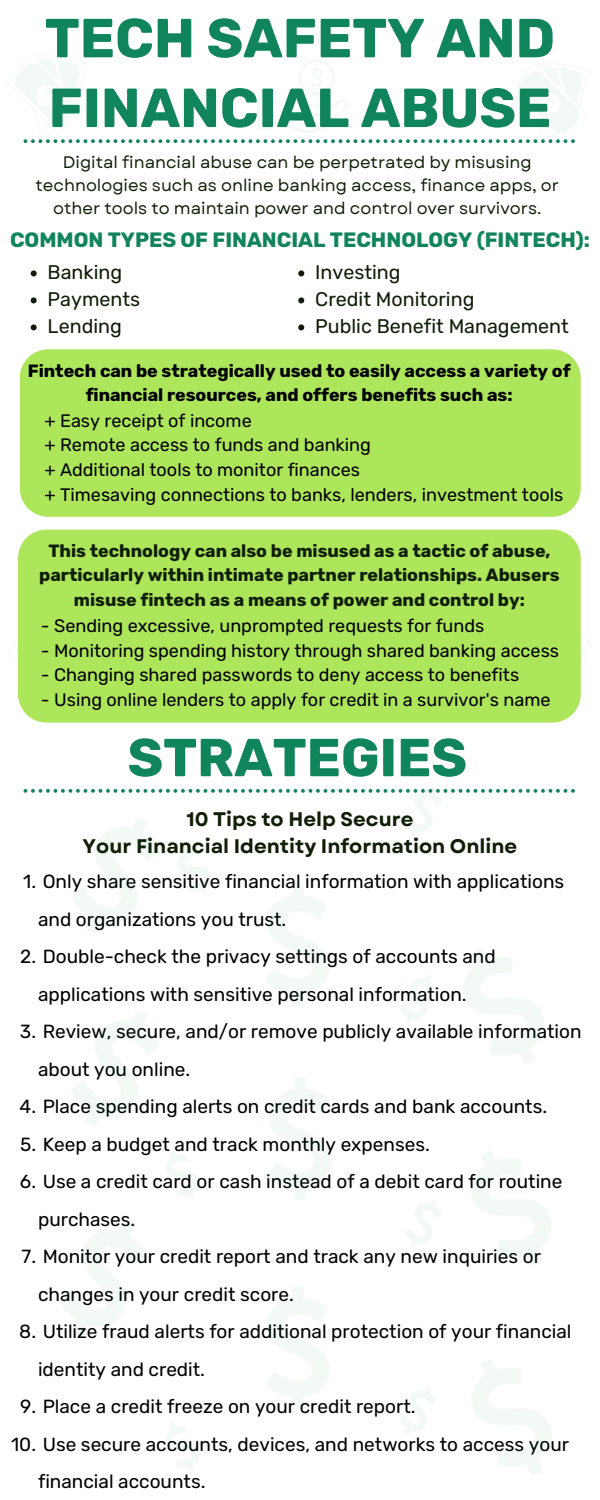
<style>
.page{position:relative;width:600px;height:1500px;background:#fff}
.page>*{position:absolute;margin:0;border:0;box-sizing:border-box;transform-origin:0 0}
.t1{font:700 55px/69.8px "Rubik";color:#10845a}
.t2{font:700 53.4px "Rubik";color:#10845a}
.t3{font:700 20.7px "Rubik";color:#10845a}
.t4{font:19.7px "Rubik";color:#0f1e05}
.t5{font:700 19.7px/27px "Garet";color:#0f1e05;text-align:center}
.t6{font:19px/37.5px "Rubik";color:#000}
.t7{font:18.1px "Rubik";color:#000}
.t8{font:700 17.7px/24.8px "Rubik";color:#0f1e05;text-align:center}
.t9{font:700 17.7px/24.8px "Rubik";color:#000;text-align:center}
.t10{font:16.7px/23.2px "Garet";color:#0f1e05;text-align:center}
</style>
<div class="page">
<svg style="left:581px;top:638px;width:10px;height:57px"></svg>
<svg style="left:6px;top:52px;width:583px;height:91px"></svg>
<div style="left:20px;top:349px;width:561px;height:168px;background:#ade65b"></div>
<div style="left:18px;top:530px;width:563px;height:193px;background:#ade65b"></div>
<svg style="left:24px;top:788px;width:551px;height:687px"></svg>
<svg style="left:31px;top:270px;width:6px;height:6px"></svg>
<svg style="left:31px;top:297px;width:6px;height:6px"></svg>
<svg style="left:31px;top:324px;width:6px;height:6px"></svg>
<svg style="left:298px;top:270px;width:6px;height:6px"></svg>
<svg style="left:298px;top:297px;width:6px;height:6px"></svg>
<svg style="left:298px;top:324px;width:6px;height:6px"></svg>
<h1 class="t1" style="left:45px;top:4px;width:512px">TECH SAFETY AND<br>FINANCIAL ABUSE</h1>
<p class="t10" style="left:35px;top:150px;width:525px">Digital financial abuse can be perpetrated by misusing technologies such as online banking access, finance apps, or other tools to maintain power and control over survivors.</p>
<p class="t3" style="left:10px;top:228px;width:581px">COMMON TYPES OF FINANCIAL TECHNOLOGY (FINTECH):</p>
<p class="t4" style="left:48px;top:261px;width:76px">Banking</p>
<p class="t4" style="left:48px;top:288px;width:94px">Payments</p>
<p class="t4" style="left:48px;top:315px;width:76px">Lending</p>
<p class="t4" style="left:315px;top:261px;width:87px">Investing</p>
<p class="t4" style="left:315px;top:288px;width:161px">Credit Monitoring</p>
<p class="t4" style="left:315px;top:315px;width:255px">Public Benefit Management</p>
<p class="t9" style="left:28px;top:358px;width:544px">Fintech can be strategically used to easily access a variety of financial resources, and offers benefits such as:</p>
<p class="t7" style="left:44px;top:410px;width:209px">+ Easy receipt of income</p>
<h2 class="t7" style="left:44px;top:434px;width:328px">+ Remote access to funds and banking</h2>
<p class="t7" style="left:44px;top:459px;width:317px">+ Additional tools to monitor finances</p>
<p class="t7" style="left:44px;top:484px;width:520px">+ Timesaving connections to banks, lenders, investment tools</p>
<p class="t8" style="left:39px;top:538px;width:522px">This technology can also be misused as a tactic of abuse, particularly within intimate partner relationships. Abusers misuse fintech as a means of power and control by:</p>
<h1 class="t7" style="left:41px;top:615px;width:445px">- Sending excessive, unprompted requests for funds</h1>
<p class="t7" style="left:41px;top:640px;width:520px">- Monitoring spending history through shared banking access</p>
<p class="t7" style="left:41px;top:664px;width:480px">- Changing shared passwords to deny access to benefits</p>
<h3 class="t7" style="left:41px;top:689px;width:511px">- Using online lenders to apply for credit in a survivor's name</h3>
<p class="t2" style="left:128px;top:726px;width:341px">STRATEGIES</p>
<p class="t5" style="left:83px;top:805px;width:436px">10 Tips to Help Secure<br>Your Financial Identity Information Online</p>
<p class="t6" style="left:38px;top:863px;width:528px;text-indent:-15px">1. Only share sensitive financial information with applications and organizations you trust.</p>
<p class="t6" style="left:20px;top:938px;width:477px;text-align:center">2. Double-check the privacy settings of accounts and applications with sensitive personal information.</p>
<p class="t6" style="left:38px;top:1013px;width:545px;text-indent:-18px">3. Review, secure, and/or remove publicly available information about you online.</p>
<h5 class="t6" style="left:20px;top:1088px;width:529px">4. Place spending alerts on credit cards and bank accounts.</h5>
<p class="t6" style="left:20px;top:1126px;width:411px">5. Keep a budget and track monthly expenses.</p>
<p class="t6" style="left:38px;top:1163px;width:526px;text-indent:-18px">6. Use a credit card or cash instead of a debit card for routine purchases.</p>
<p class="t6" style="left:38px;top:1238px;width:504px;text-indent:-16px">7. Monitor your credit report and track any new inquiries or changes in your credit score.</p>
<p class="t6" style="left:38px;top:1313px;width:535px;text-indent:-19px">8. Utilize fraud alerts for additional protection of your financial identity and credit.</p>
<p class="t6" style="left:20px;top:1388px;width:397px">9. Place a credit freeze on your credit report.</p>
<h5 class="t6" style="left:38px;top:1426px;width:532px;text-indent:-27px">10. Use secure accounts, devices, and networks to access your financial accounts.</h5>
</div>
